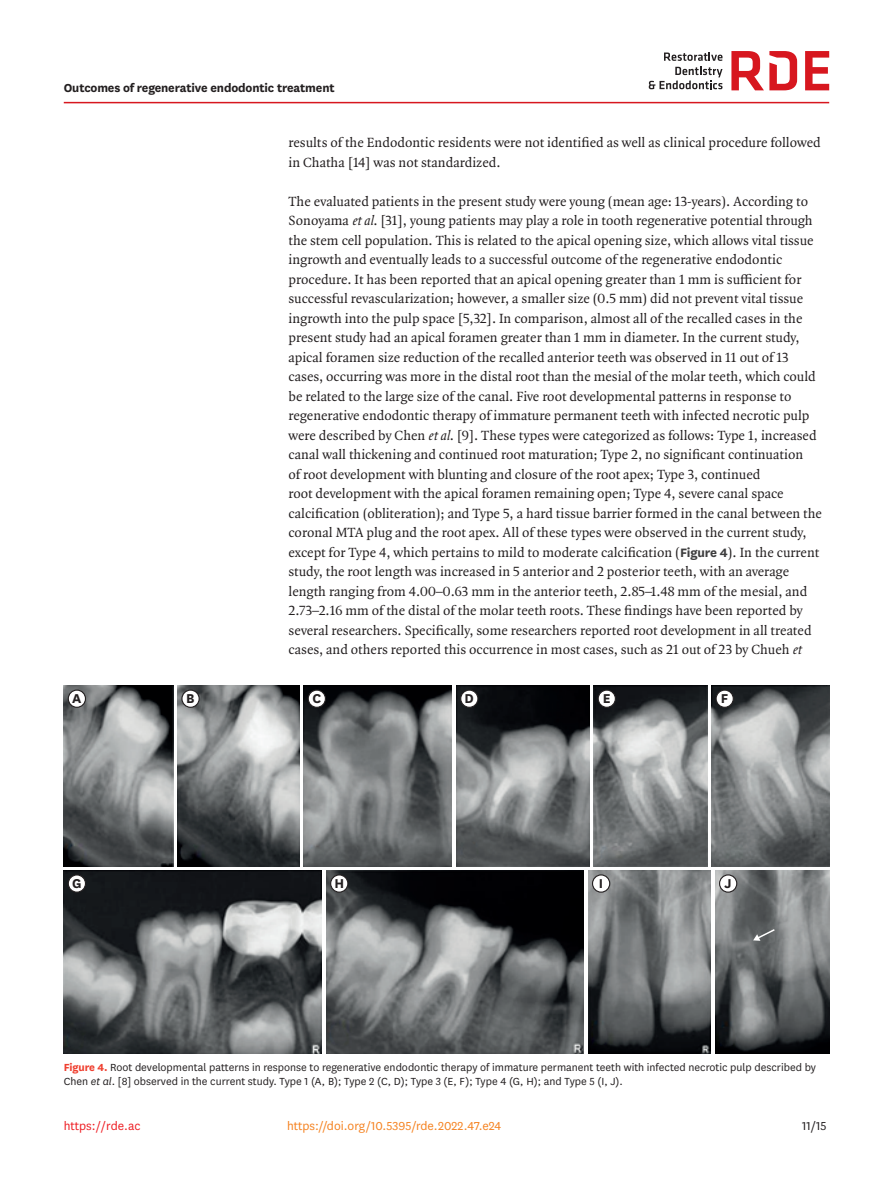
<style>
.page{position:relative;width:893px;height:1191px;background:#fff}
.page>*{position:absolute;margin:0;border:0;box-sizing:border-box;transform-origin:0 0}
.t1{font:700 15px "National";color:#231f20}
.body_p{font:14.25px/19.5px "Quadraat OT";color:#231f20}
.alt-title-type{font:700 13.5px "National";letter-spacing:-.01em;color:#231f20}
.doi_running_footer{font:13.5px "National";color:#f58220}
.t2{font:13.5px "National";color:#ee1d23}
.t3{font:13.5px "National";color:#231f20}
.fig_caption{font:12px/13.5px "National";color:#231f20}
.s1{font-style:italic}
.s2{font-family:"National";font-weight:700;color:#3e3e3f}
.s3{font-weight:700;color:#ef3e2e}
</style>
<div class="page">
<hr style="left:64px;top:102px;width:765px;height:1px;background:#d7171f">
<svg style="left:649px;top:52px;width:73px;height:37px"></svg>
<svg style="left:805px;top:51px;width:24px;height:39px"></svg>
<svg style="left:731px;top:51px;width:66px;height:39px"></svg>
<img style="left:64px;top:685px;width:109px;height:181px">
<img style="left:177px;top:685px;width:122px;height:181px">
<img style="left:304px;top:685px;width:148px;height:181px">
<img style="left:456px;top:685px;width:133px;height:181px">
<img style="left:594px;top:685px;width:113px;height:181px">
<img style="left:712px;top:685px;width:117px;height:181px">
<img style="left:64px;top:870px;width:258px;height:183px">
<img style="left:326px;top:870px;width:258px;height:183px">
<img style="left:588px;top:870px;width:123px;height:183px">
<img style="left:715px;top:870px;width:114px;height:183px">
<div style="left:68px;top:690px;width:17px;height:17px;background:#fff;border-radius:50%"></div>
<div style="left:68px;top:689px;width:18px;height:19px;border:1px solid #231f20;border-radius:50%"></div>
<div style="left:182px;top:690px;width:17px;height:17px;background:#fff;border-radius:50%"></div>
<div style="left:181px;top:689px;width:19px;height:19px;border:1px solid #231f20;border-radius:50%"></div>
<div style="left:308px;top:690px;width:17px;height:17px;background:#fff;border-radius:50%"></div>
<div style="left:308px;top:689px;width:18px;height:19px;border:1px solid #231f20;border-radius:50%"></div>
<div style="left:461px;top:690px;width:17px;height:17px;background:#fff;border-radius:50%"></div>
<div style="left:460px;top:689px;width:18px;height:19px;border:1px solid #231f20;border-radius:50%"></div>
<div style="left:598px;top:690px;width:17px;height:17px;background:#fff;border-radius:50%"></div>
<div style="left:598px;top:689px;width:18px;height:19px;border:1px solid #231f20;border-radius:50%"></div>
<div style="left:716px;top:690px;width:17px;height:17px;background:#fff;border-radius:50%"></div>
<div style="left:715px;top:689px;width:19px;height:19px;border:1px solid #231f20;border-radius:50%"></div>
<div style="left:68px;top:875px;width:17px;height:17px;background:#fff;border-radius:50%"></div>
<div style="left:68px;top:874px;width:18px;height:18px;border:1px solid #231f20;border-radius:50%"></div>
<div style="left:331px;top:875px;width:17px;height:17px;background:#fff;border-radius:50%"></div>
<div style="left:330px;top:874px;width:18px;height:18px;border:1px solid #231f20;border-radius:50%"></div>
<div style="left:592px;top:875px;width:18px;height:17px;background:#fff;border-radius:50%"></div>
<div style="left:592px;top:874px;width:18px;height:18px;border:1px solid #231f20;border-radius:50%"></div>
<div style="left:720px;top:875px;width:17px;height:17px;background:#fff;border-radius:50%"></div>
<div style="left:719px;top:874px;width:18px;height:18px;border:1px solid #231f20;border-radius:50%"></div>
<svg style="left:753px;top:927px;width:23px;height:13px"></svg>
<p class="alt-title-type" style="left:64px;top:78px;width:272px">Outcomes of regenerative endodontic treatment</p>
<p class="body_p" style="left:289px;top:133px;width:534px">results of the Endodontic residents were not identified as well as clinical procedure followed in Chatha [14] was not standardized.</p>
<p class="body_p" style="left:289px;top:191px;width:535px">The evaluated patients in the present study were young (mean age: 13-years). According to Sonoyama <span class="s1">etal</span>. [31], young patients may play a role in tooth regenerative potential through the stem cell population. This is related to the apical opening size, which allows vital tissue ingrowth and eventually leads to a successful outcome of the regenerative endodontic procedure. It has been reported that an apical opening greater than 1 mm is sufficient for successful revascularization; however, a smaller size (0.5 mm) did not prevent vital tissue ingrowth into the pulp space [5,32]. In comparison, almost all of the recalled cases in the present study had an apical foramen greater than 1 mm in diameter. In the current study, apical foramen size reduction of the recalled anterior teeth was observed in 11 out of 13 cases, occurring was more in the distal root than the mesial of the molar teeth, which could be related to the large size of the canal. Five root developmental patterns in response to regenerative endodontic therapy of immature permanent teeth with infected necrotic pulp were described by Chen <span class="s1">etal</span>. [9]. These types were categorized as follows: Type 1, increased canal wall thickening and continued root maturation; Type 2, no significant continuation<br>of root development with blunting and closure of the root apex; Type 3, continued<br>root development with the apical foramen remaining open; Type 4, severe canal space calcification (obliteration); and Type 5, a hard tissue barrier formed in the canal between the coronal MTA plug and the root apex. All of these types were observed in the current study, except for Type 4, which pertains to mild to moderate calcification (<span class="s2">Figure 4</span>). In the current study, the root length was increased in 5 anterior and 2 posterior teeth, with an average length ranging from 4.00–0.63 mm in the anterior teeth, 2.85–1.48 mm of the mesial, and 2.73–2.16 mm of the distal of the molar teeth roots. These findings have been reported by several researchers. Specifically, some researchers reported root development in all treated cases, and others reported this occurrence in most cases, such as 21 out of 23 by Chueh <span class="s1">et</span></p>
<p class="t1" style="left:72px;top:687px;width:11px">A</p>
<p class="t1" style="left:186px;top:687px;width:10px">B</p>
<p class="t1" style="left:312px;top:687px;width:10px">C</p>
<p class="t1" style="left:465px;top:687px;width:11px">D</p>
<p class="t1" style="left:603px;top:687px;width:9px">E</p>
<p class="t1" style="left:721px;top:687px;width:9px">F</p>
<p class="t1" style="left:72px;top:872px;width:11px">G</p>
<p class="t1" style="left:334px;top:872px;width:11px">H</p>
<p class="t1" style="left:599px;top:872px;width:6px">I</p>
<p class="t1" style="left:725px;top:872px;width:9px">J</p>
<p class="fig_caption" style="left:64px;top:1060px;width:754px"><span class="s3">Figure 4.</span> Root developmental patterns in response to regenerative endodontic therapy of immature permanent teeth with infected necrotic pulp described by<br>Chen <span class="s1">et al</span>. [8] observed in the current study. Type 1 (A, B); Type 2 (C, D); Type 3 (E, F); Type 4 (G, H); and Type 5 (I, J).</p>
<p class="t2" style="left:64px;top:1116px;width:78px">https://rde.ac</p>
<p class="doi_running_footer" style="left:287px;top:1116px;width:216px">https://doi.org/10.5395/rde.2022.47.e24</p>
<p class="t3" style="left:802px;top:1116px;width:26px">11/15</p>
</div>
